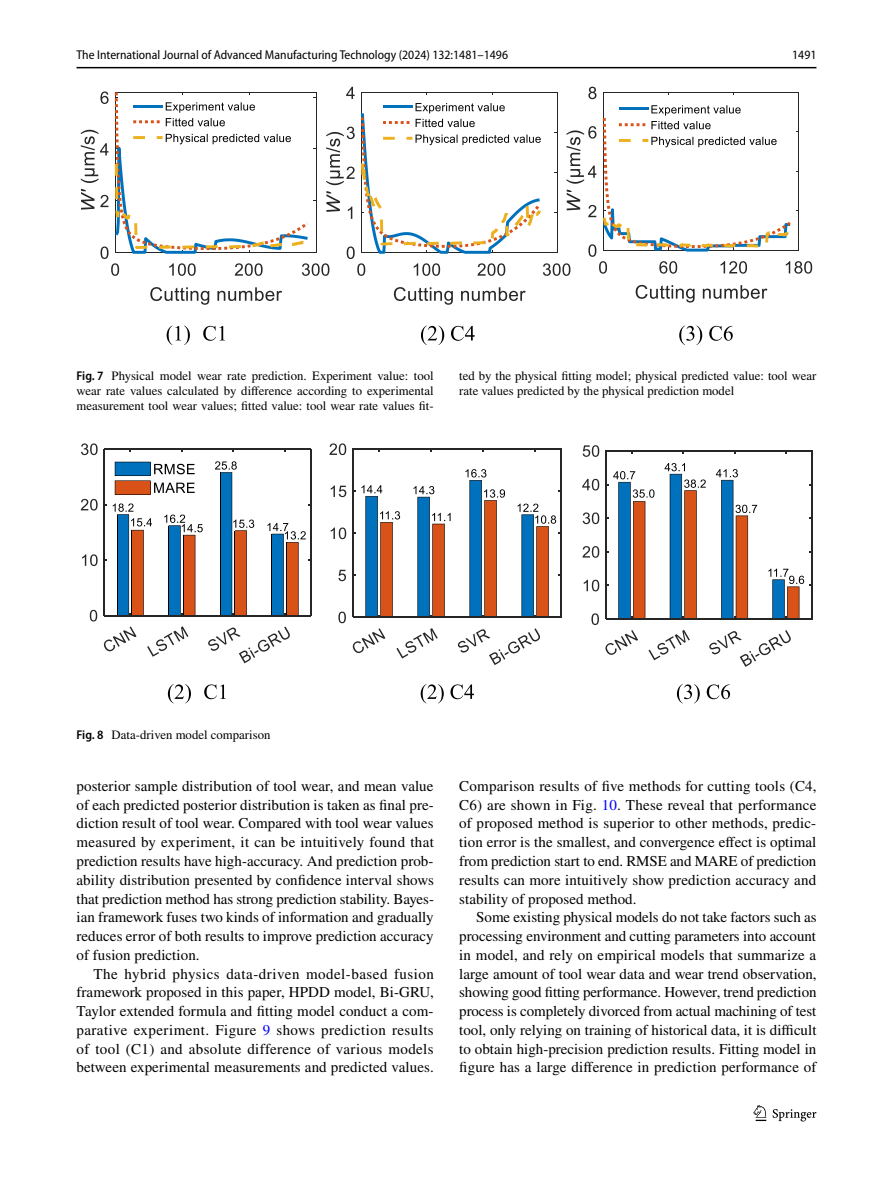
<style>
.page{position:relative;width:893px;height:1187px;background:#fff}
.page>*{position:absolute;margin:0;border:0;box-sizing:border-box;transform-origin:0 0}
.t1{font:15px/18.8px "STIX";letter-spacing:.005em;color:#000;text-align:justify}
.t2{font:12.75px/15px "STIX";color:#000;text-align:justify}
.t3{font:semi-condensed 12.75px "Myriad Pro";color:#000}
.s1{font-family:"Myriad Pro";font-weight:600;font-stretch:semi-condensed}
.s2{color:#00f}
</style>
<div class="page">
<hr style="left:77px;top:67px;width:739px;height:1px;background:#000">
<svg style="left:753px;top:1105px;width:13px;height:15px"></svg>
<svg style="left:773px;top:1109px;width:43px;height:12px"></svg>
<svg style="left:167px;top:325px;width:23px;height:20px"></svg>
<svg style="left:203px;top:325px;width:530px;height:20px"></svg>
<svg style="left:150px;top:287px;width:132px;height:18px"></svg>
<svg style="left:394px;top:287px;width:132px;height:18px"></svg>
<svg style="left:636px;top:285px;width:131px;height:17px"></svg>
<svg style="left:81px;top:87px;width:731px;height:189px"></svg>
<svg style="left:168px;top:684px;width:23px;height:19px"></svg>
<svg style="left:204px;top:684px;width:22px;height:15px"></svg>
<svg style="left:421px;top:684px;width:309px;height:19px"></svg>
<hr style="left:104px;top:615px;width:207px;height:1px;background:#262626">
<hr style="left:104px;top:448px;width:207px;height:2px;background:#262626">
<svg style="left:104px;top:626px;width:33px;height:25px"></svg>
<svg style="left:147px;top:626px;width:41px;height:30px"></svg>
<svg style="left:208px;top:626px;width:82px;height:37px"></svg>
<hr style="left:104px;top:448px;width:1px;height:167px;background:#262626">
<hr style="left:310px;top:448px;width:1px;height:167px;background:#262626">
<svg style="left:90px;top:609px;width:7px;height:12px"></svg>
<svg style="left:82px;top:554px;width:16px;height:12px"></svg>
<svg style="left:81px;top:499px;width:17px;height:11px"></svg>
<svg style="left:81px;top:443px;width:17px;height:12px"></svg>
<svg style="left:113px;top:461px;width:197px;height:154px"></svg>
<hr style="left:353px;top:616px;width:209px;height:2px;background:#262626">
<hr style="left:353px;top:448px;width:209px;height:2px;background:#262626">
<svg style="left:353px;top:628px;width:32px;height:25px"></svg>
<svg style="left:396px;top:628px;width:42px;height:30px"></svg>
<svg style="left:458px;top:628px;width:82px;height:37px"></svg>
<hr style="left:352px;top:448px;width:2px;height:169px;background:#262626">
<hr style="left:561px;top:448px;width:1px;height:169px;background:#262626">
<svg style="left:354px;top:469px;width:207px;height:147px"></svg>
<svg style="left:338px;top:611px;width:8px;height:12px"></svg>
<svg style="left:338px;top:569px;width:8px;height:12px"></svg>
<svg style="left:331px;top:527px;width:15px;height:12px"></svg>
<svg style="left:331px;top:485px;width:15px;height:12px"></svg>
<svg style="left:329px;top:443px;width:17px;height:12px"></svg>
<hr style="left:606px;top:450px;width:206px;height:1px;background:#262626">
<svg style="left:605px;top:630px;width:33px;height:25px"></svg>
<svg style="left:648px;top:630px;width:42px;height:30px"></svg>
<svg style="left:709px;top:630px;width:82px;height:36px"></svg>
<hr style="left:606px;top:450px;width:1px;height:169px;background:#262626">
<hr style="left:811px;top:450px;width:1px;height:169px;background:#262626">
<svg style="left:607px;top:463px;width:204px;height:156px"></svg>
<svg style="left:591px;top:613px;width:8px;height:12px"></svg>
<svg style="left:584px;top:579px;width:15px;height:12px"></svg>
<svg style="left:582px;top:546px;width:17px;height:11px"></svg>
<svg style="left:583px;top:512px;width:16px;height:12px"></svg>
<svg style="left:582px;top:479px;width:17px;height:11px"></svg>
<svg style="left:583px;top:445px;width:16px;height:12px"></svg>
<p class="t3" style="left:77px;top:48px;width:433px">The International Journal of Advanced Manufacturing Technology (2024) 132:1481–1496</p>
<p class="t3" style="left:792px;top:48px;width:26px">1491</p>
<p class="t2" style="left:77px;top:369px;width:359px"><span class="s1">Fig. 7</span> Physical model wear rate prediction. Experiment value: tool wear rate values calculated by difference according to experimental measurement tool wear values; fitted value: tool wear rate values fit-</p>
<p class="t2" style="left:459px;top:369px;width:359px">ted by the physical fitting model; physical predicted value: tool wear rate values predicted by the physical prediction model</p>
<p class="t2" style="left:77px;top:727px;width:195px"><span class="s1">Fig. 8</span> Data-driven model comparison</p>
<p class="t1" style="left:77px;top:777px;width:359px">posterior sample distribution of tool wear, and mean value of each predicted posterior distribution is taken as final pre&shy;diction result of tool wear. Compared with tool wear values measured by experiment, it can be intuitively found that prediction results have high-accuracy. And prediction prob&shy;ability distribution presented by confidence interval shows that prediction method has strong prediction stability. Bayes&shy;ian framework fuses two kinds of information and gradually reduces error of both results to improve prediction accuracy of fusion prediction.</p>
<p class="t1" style="left:77px;top:965px;width:359px;text-indent:17px">The hybrid physics data-driven model-based fusion framework proposed in this paper, HPDD model, Bi-GRU, Taylor extended formula and fitting model conduct a com&shy;parative experiment. Figure <span class="s2">9</span> shows prediction results of tool (C1) and absolute difference of various models between experimental measurements and predicted values.</p>
<p class="t1" style="left:459px;top:777px;width:359px">Comparison results of five methods for cutting tools (C4, C6) are shown in Fig. <span class="s2">10</span>. These reveal that performance of proposed method is superior to other methods, predic&shy;tion error is the smallest, and convergence effect is optimal from prediction start to end. RMSE and MARE of prediction results can more intuitively show prediction accuracy and stability of proposed method.</p>
<p class="t1" style="left:459px;top:908px;width:359px;text-indent:17px">Some existing physical models do not take factors such as processing environment and cutting parameters into account in model, and rely on empirical models that summarize a large amount of tool wear data and wear trend observation, showing good fitting performance. However, trend prediction process is completely divorced from actual machining of test tool, only relying on training of historical data, it is difficult to obtain high-precision prediction results. Fitting model in figure has a large difference in prediction performance of</p>
</div>
